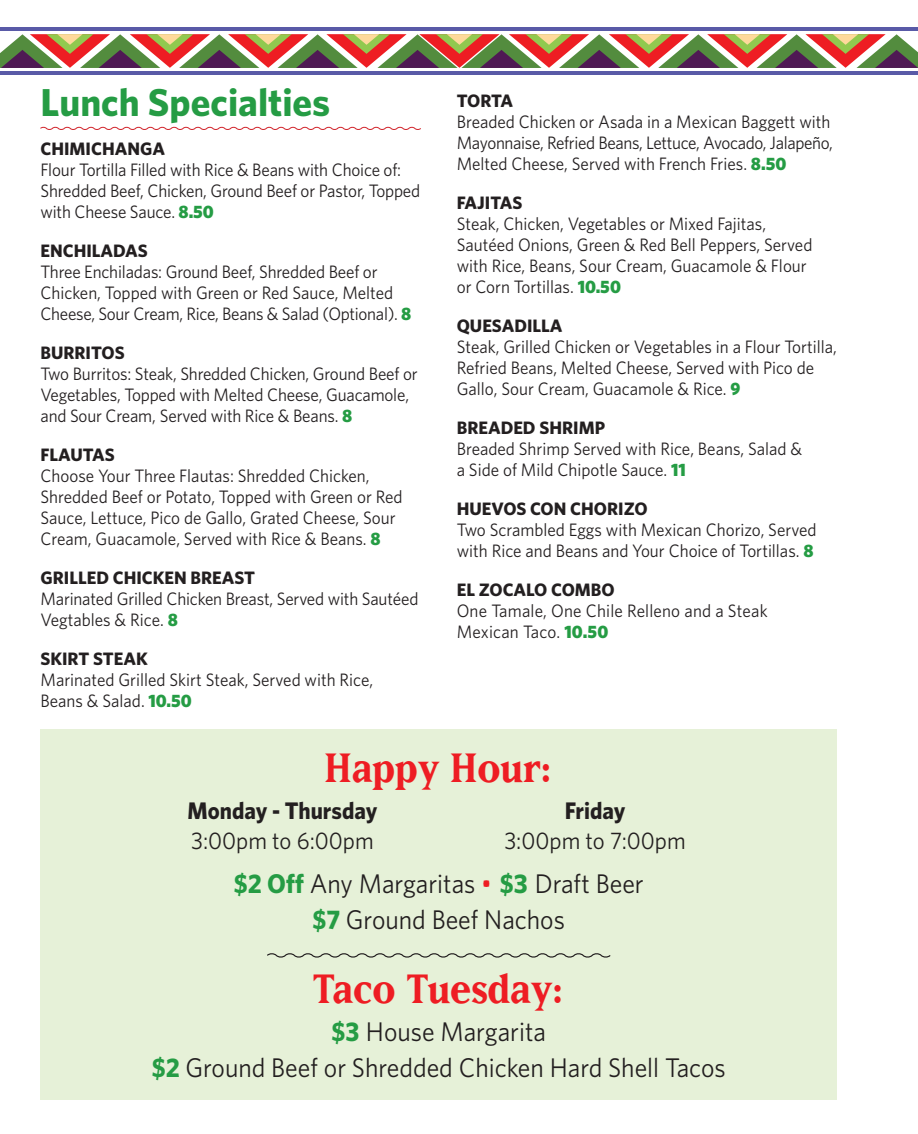
<style>
.page{position:relative;width:918px;height:1134px;background:#fff}
.page>*{position:absolute;margin:0;border:0;box-sizing:border-box;transform-origin:0 0}
.body_text{font:700 48px "Matrix";color:#ee1d23;scale:.95 1}
.sections{font:700 39px "Whitney";color:#259c44}
.body_text-2{font:27px "Whitney";color:#231f20;scale:.95 1}
.body_text-3{font:24px "Whitney";color:#231f20;scale:.95 1}
.body_text-4{font:700 24px "Whitney";color:#231f20;scale:.95 1}
.body_text-5{font:18px/21px "Whitney";color:#231f20;scale:.95 1}
.headers{font:700 18px "Whitney";color:#231f20}
.s1{font-weight:900;color:#259c44}
.s2{font-weight:700;color:#259c44}
.s3{color:#ee1d23}
</style>
<div class="page">
<svg style="left:0;top:34px;width:918px;height:34px"></svg>
<hr style="left:0;top:27px;width:918px;height:3px;background:#595aa7">
<hr style="left:0;top:71px;width:918px;height:4px;background:#595aa7">
<svg style="left:40px;top:126px;width:381px;height:4px"></svg>
<div style="left:40px;top:729px;width:797px;height:371px;background:#e6f1d8"></div>
<svg style="left:267px;top:953px;width:344px;height:5px"></svg>
<p class="sections" style="left:40px;top:79px;width:291px">Lunch Specialties</p>
<p class="headers" style="left:40px;top:137px;width:126px">CHIMICHANGA</p>
<p class="body_text-5" style="left:40px;top:158px;width:401px">Flour Tortilla Filled with Rice &amp; Beans with Choice of:<br>Shredded Beef, Chicken, Ground Beef or Pastor, Topped with Cheese Sauce. <span class="s1">8.50</span></p>
<p class="headers" style="left:40px;top:239px;width:109px">ENCHILADAS</p>
<p class="body_text-5" style="left:40px;top:260px;width:392px">Three Enchiladas: Ground Beef, Shredded Beef or<br>Chicken, Topped with Green or Red Sauce, Melted<br>Cheese, Sour Cream, Rice, Beans &amp; Salad (Optional). <span class="s1">8</span></p>
<p class="headers" style="left:40px;top:341px;width:86px">BURRITOS</p>
<p class="body_text-5" style="left:40px;top:362px;width:399px">Two Burritos: Steak, Shredded Chicken, Ground Beef or<br>Vegetables, Topped with Melted Cheese, Guacamole, and Sour Cream, Served with Rice &amp; Beans. <span class="s1">8</span></p>
<p class="headers" style="left:40px;top:443px;width:76px">FLAUTAS</p>
<p class="body_text-5" style="left:40px;top:464px;width:383px">Choose Your Three Flautas: Shredded Chicken, Shredded Beef or Potato, Topped with Green or Red Sauce, Lettuce, Pico de Gallo, Grated Cheese, Sour Cream, Guacamole, Served with Rice &amp; Beans. <span class="s1">8</span></p>
<p class="headers" style="left:40px;top:566px;width:216px">GRILLED CHICKEN BREAST</p>
<p class="body_text-5" style="left:40px;top:587px;width:399px">Marinated Grilled Chicken Breast, Served with Sautéed<br>Vegtables &amp; Rice. <span class="s1">8</span></p>
<p class="headers" style="left:40px;top:647px;width:109px">SKIRT STEAK</p>
<p class="body_text-5" style="left:40px;top:668px;width:352px">Marinated Grilled Skirt Steak, Served with Rice,<br>Beans &amp; Salad. <span class="s1">10.50</span></p>
<p class="headers" style="left:457px;top:90px;width:58px">TORTA</p>
<p class="body_text-5" style="left:457px;top:111px;width:398px">Breaded Chicken or Asada in a Mexican Baggett with<br>Mayonnaise, Refried Beans, Lettuce, Avocado, Jalapeño,<br>Melted Cheese, Served with French Fries. <span class="s1">8.50</span></p>
<p class="headers" style="left:457px;top:192px;width:67px">FAJITAS</p>
<p class="body_text-5" style="left:457px;top:213px;width:376px">Steak, Chicken, Vegetables or Mixed Fajitas, Sautéed Onions, Green &amp; Red Bell Peppers, Served with Rice, Beans, Sour Cream, Guacamole &amp; Flour or Corn Tortillas. <span class="s1">10.50</span></p>
<p class="headers" style="left:457px;top:315px;width:107px">QUESADILLA</p>
<p class="body_text-5" style="left:457px;top:336px;width:402px">Steak, Grilled Chicken or Vegetables in a Flour Tortilla,<br>Refried Beans, Melted Cheese, Served with Pico de<br>Gallo, Sour Cream, Guacamole &amp; Rice. <span class="s1">9</span></p>
<p class="headers" style="left:457px;top:417px;width:150px">BREADED SHRIMP</p>
<p class="body_text-5" style="left:457px;top:438px;width:365px">Breaded Shrimp Served with Rice, Beans, Salad &amp; a Side of Mild Chipotle Sauce. <span class="s1">11</span></p>
<p class="headers" style="left:457px;top:498px;width:192px">HUEVOS CON CHORIZO</p>
<p class="body_text-5" style="left:457px;top:519px;width:380px">Two Scrambled Eggs with Mexican Chorizo, Served with Rice and Beans and Your Choice of Tortillas. <span class="s1">8</span></p>
<p class="headers" style="left:457px;top:579px;width:160px">EL ZOCALO COMBO</p>
<p class="body_text-5" style="left:457px;top:600px;width:329px">One Tamale, One Chile Relleno and a Steak<br>Mexican Taco. <span class="s1">10.50</span></p>
<p class="body_text" style="left:325px;top:744px;width:242px">Happy Hour:</p>
<p class="body_text-4" style="left:187px;top:796px;width:201px">Monday - Thursday</p>
<p class="body_text-3" style="left:191px;top:826px;width:194px">3:00pm to 6:00pm</p>
<p class="body_text-4" style="left:565px;top:796px;width:65px">Friday</p>
<p class="body_text-3" style="left:504px;top:826px;width:192px">3:00pm to 7:00pm</p>
<p class="body_text-2" style="left:234px;top:868px;width:433px"><span class="s2">$2 Off</span> Any Margaritas <span class="s3">•</span> <span class="s2">$3</span> Draft Beer</p>
<p class="body_text-2" style="left:313px;top:904px;width:267px"><span class="s2">$7</span> Ground Beef Nachos</p>
<p class="body_text" style="left:313px;top:965px;width:266px">Taco Tuesday:</p>
<p class="body_text-2" style="left:331px;top:1016px;width:227px"><span class="s2">$3</span> House Margarita</p>
<p class="body_text-2" style="left:152px;top:1052px;width:606px"><span class="s2">$2</span> Ground Beef or Shredded Chicken Hard Shell Tacos</p>
</div>
